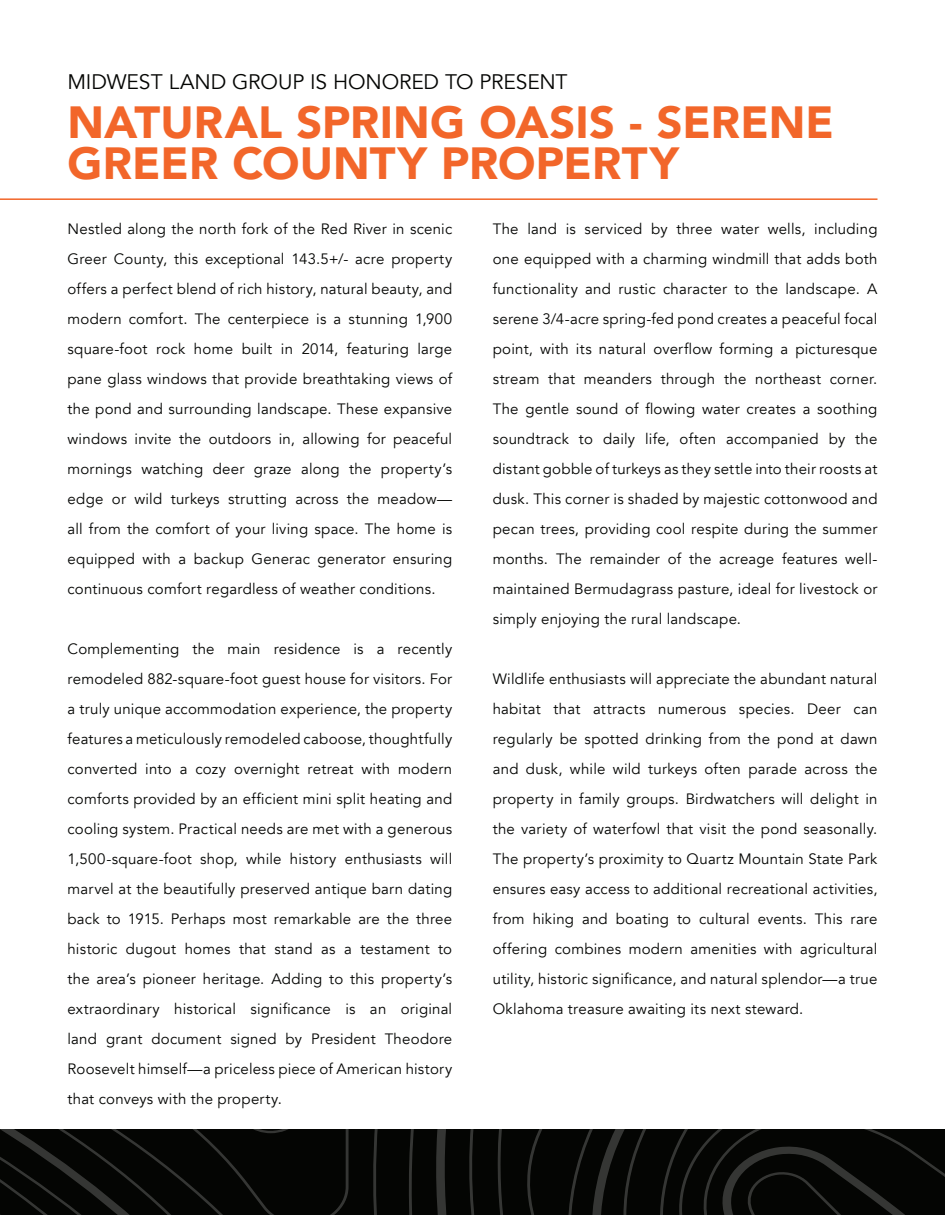
<style>
.page{position:relative;width:945px;height:1215px;background:#fff}
.page>*{position:absolute;margin:0;border:0;box-sizing:border-box;transform-origin:0 0}
.t1{font:900 45px/41.5px "Avenir";letter-spacing:.005em;color:#f2662a}
.t2{font:21px "Avenir";letter-spacing:-.005em;color:#040503}
.t3{font:15px/30px "Avenir";letter-spacing:.015em;color:#040503;text-align:justify}
</style>
<div class="page">
<hr style="left:0;top:198px;width:878px;height:2px;background:#f2662a">
<svg style="left:0;top:1130px;width:945px;height:85px;background:#090a08"></svg>
<p class="t2" style="left:68px;top:69px;width:502px">MIDWEST LAND GROUP IS HONORED TO PRESENT</p>
<p class="t1" style="left:68px;top:100px;width:768px">NATURAL SPRING OASIS - SERENE<br>GREER COUNTY PROPERTY</p>
<p class="t3" style="left:68px;top:214px;width:386px">Nestled along the north fork of the Red River in scenic Greer County, this exceptional 143.5+/- acre property offers a perfect blend of rich history, natural beauty, and modern comfort. The centerpiece is a stunning 1,900 square-foot rock home built in 2014, featuring large pane glass windows that provide breathtaking views of the pond and surrounding landscape. These expansive windows invite the outdoors in, allowing for peaceful mornings watching deer graze along the property’s edge or wild turkeys strutting across the meadow— all from the comfort of your living space. The home is equipped with a backup Generac generator ensuring continuous comfort regardless of weather conditions.</p>
<p class="t3" style="left:68px;top:634px;width:386px">Complementing the main residence is a recently remodeled 882-square-foot guest house for visitors. For a truly unique accommodation experience, the property features a meticulously remodeled caboose, thoughtfully converted into a cozy overnight retreat with modern comforts provided by an efficient mini split heating and cooling system. Practical needs are met with a generous 1,500-square-foot shop, while history enthusiasts will marvel at the beautifully preserved antique barn dating back to 1915. Perhaps most remarkable are the three historic dugout homes that stand as a testament to the area’s pioneer heritage. Adding to this property’s extraordinary historical significance is an original land grant document signed by President Theodore Roosevelt himself—a priceless piece of American history that conveys with the property.</p>
<p class="t3" style="left:493px;top:214px;width:386px">The land is serviced by three water wells, including one equipped with a charming windmill that adds both functionality and rustic character to the landscape. A serene 3/4-acre spring-fed pond creates a peaceful focal point, with its natural overflow forming a picturesque stream that meanders through the northeast corner.<br>The gentle sound of flowing water creates a soothing soundtrack to daily life, often accompanied by the distant gobble of turkeys as they settle into their roosts at dusk. This corner is shaded by majestic cottonwood and pecan trees, providing cool respite during the summer months. The remainder of the acreage features well&shy;maintained Bermudagrass pasture, ideal for livestock or simply enjoying the rural landscape.</p>
<p class="t3" style="left:493px;top:664px;width:386px">Wildlife enthusiasts will appreciate the abundant natural habitat that attracts numerous species. Deer can regularly be spotted drinking from the pond at dawn and dusk, while wild turkeys often parade across the property in family groups. Birdwatchers will delight in the variety of waterfowl that visit the pond seasonally.<br>The property’s proximity to Quartz Mountain State Park ensures easy access to additional recreational activities, from hiking and boating to cultural events. This rare offering combines modern amenities with agricultural utility, historic significance, and natural splendor—a true Oklahoma treasure awaiting its next steward.</p>
</div>
